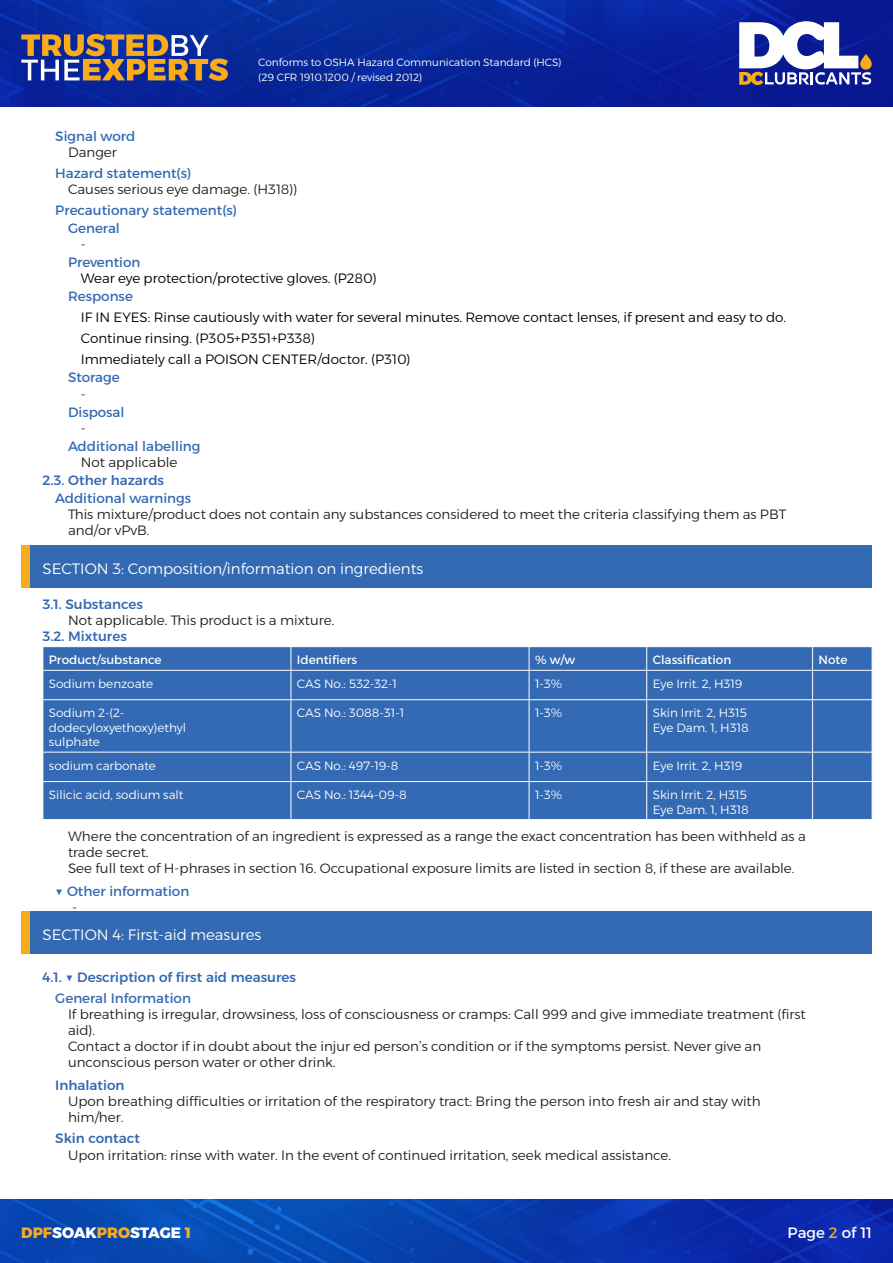
<style>
.page{position:relative;width:893px;height:1263px;background:#fff}
.page>*{position:absolute;margin:0;border:0;box-sizing:border-box;transform-origin:0 0}
.t1{font:300 15px "Alexandria";color:#fff}
.t2{font:800 15px "Alexandria";color:#fff}
.t3{font:15px "Alexandria";color:#fff}
.t4{font:300 13.5px/16.2px "Alexandria";color:#231f20}
.t5{font:300 13.5px/21px "Alexandria";color:#000}
.t6{font:13.5px/18px "Alexandria";color:#336ab3}
.t7{font:500 13.5px "Alexandria";color:#336ab3}
.t8{font:300 12px/14.4px "Alexandria";color:#fff}
.t9{font:12px "Alexandria";color:#fff}
.t10{font:300 10.5px/15px "Alexandria";color:#fff}
.s1{color:#faab19}
</style>
<div class="page">
<img style="left:0;top:0;width:893px;height:106px">
<img style="left:0;top:1199px;width:893px;height:64px">
<svg style="left:739px;top:21px;width:132px;height:64px"></svg>
<svg style="left:21px;top:34px;width:207px;height:47px;background:#7b6c70"></svg>
<div style="left:21px;top:545px;width:9px;height:43px;background:#faab19"></div>
<div style="left:30px;top:545px;width:842px;height:43px;background:#336ab3"></div>
<div style="left:44px;top:647px;width:828px;height:172px;background:#336ab3"></div>
<hr style="left:43px;top:670px;width:248px;height:1px;background:#fff">
<svg style="left:43px;top:647px;width:1px;height:52px"></svg>
<hr style="left:291px;top:670px;width:238px;height:1px;background:#fff">
<svg style="left:291px;top:647px;width:1px;height:52px"></svg>
<hr style="left:529px;top:670px;width:118px;height:1px;background:#fff">
<svg style="left:529px;top:647px;width:1px;height:52px"></svg>
<hr style="left:647px;top:670px;width:166px;height:1px;background:#fff">
<svg style="left:646px;top:647px;width:1px;height:52px"></svg>
<hr style="left:813px;top:670px;width:59px;height:1px;background:#fff">
<svg style="left:812px;top:647px;width:1px;height:52px"></svg>
<hr style="left:43px;top:699px;width:248px;height:1px;background:#fff">
<hr style="left:291px;top:699px;width:238px;height:1px;background:#fff">
<hr style="left:291px;top:700px;width:1px;height:52px;background:#fff">
<hr style="left:529px;top:699px;width:118px;height:1px;background:#fff">
<hr style="left:529px;top:700px;width:1px;height:52px;background:#fff">
<hr style="left:647px;top:699px;width:166px;height:1px;background:#fff">
<hr style="left:646px;top:700px;width:1px;height:52px;background:#fff">
<hr style="left:813px;top:699px;width:59px;height:1px;background:#fff">
<hr style="left:812px;top:700px;width:1px;height:52px;background:#fff">
<hr style="left:43px;top:752px;width:248px;height:1px;background:#fff">
<svg style="left:43px;top:752px;width:1px;height:29px"></svg>
<hr style="left:291px;top:752px;width:238px;height:1px;background:#fff">
<svg style="left:291px;top:752px;width:1px;height:29px"></svg>
<hr style="left:529px;top:752px;width:118px;height:1px;background:#fff">
<svg style="left:529px;top:752px;width:1px;height:29px"></svg>
<hr style="left:647px;top:752px;width:166px;height:1px;background:#fff">
<svg style="left:646px;top:752px;width:1px;height:29px"></svg>
<hr style="left:813px;top:752px;width:59px;height:1px;background:#fff">
<svg style="left:812px;top:752px;width:1px;height:29px"></svg>
<hr style="left:43px;top:781px;width:248px;height:1px;background:#fff">
<hr style="left:291px;top:781px;width:238px;height:1px;background:#fff">
<hr style="left:291px;top:782px;width:1px;height:37px;background:#fff">
<hr style="left:529px;top:781px;width:118px;height:1px;background:#fff">
<hr style="left:529px;top:782px;width:1px;height:37px;background:#fff">
<hr style="left:647px;top:781px;width:166px;height:1px;background:#fff">
<hr style="left:646px;top:782px;width:1px;height:37px;background:#fff">
<hr style="left:813px;top:781px;width:59px;height:1px;background:#fff">
<hr style="left:812px;top:782px;width:1px;height:37px;background:#fff">
<div style="left:21px;top:911px;width:9px;height:43px;background:#faab19"></div>
<div style="left:30px;top:911px;width:842px;height:43px;background:#336ab3"></div>
<p class="t10" style="left:258px;top:55px;width:305px">Conforms to OSHA Hazard Communication Standard (HCS) (29 CFR 1910.1200 / revised 2012)</p>
<p class="t6" style="left:55px;top:127px;width:82px">Signal word</p>
<p class="t4" style="left:68px;top:144px;width:50px">Danger</p>
<p class="t6" style="left:55px;top:164px;width:137px">Hazard statement(s)</p>
<p class="t4" style="left:68px;top:181px;width:231px">Causes serious eye damage. (H318))</p>
<p class="t6" style="left:68px;top:201px;width:171px;text-indent:-13px">Precautionary statement(s)<br>General</p>
<p class="t4" style="left:81px;top:236px;width:6px">-</p>
<p class="t6" style="left:68px;top:254px;width:74px">Prevention</p>
<p class="t5" style="left:81px;top:268px;width:297px">Wear eye protection/protective gloves. (P280)</p>
<p class="t6" style="left:68px;top:288px;width:66px">Response</p>
<p class="t5" style="left:81px;top:307px;width:707px">IF IN EYES: Rinse cautiously with water for several minutes. Remove contact lenses, if present and easy to do.<br>Continue rinsing. (P305+P351+P338)<br>Immediately call a POISON CENTER/doctor. (P310)</p>
<p class="t6" style="left:68px;top:369px;width:53px">Storage</p>
<p class="t4" style="left:81px;top:386px;width:6px">-</p>
<p class="t6" style="left:68px;top:403px;width:58px">Disposal</p>
<p class="t4" style="left:81px;top:420px;width:6px">-</p>
<p class="t6" style="left:68px;top:437px;width:134px">Additional labelling</p>
<p class="t4" style="left:81px;top:454px;width:98px">Not applicable</p>
<p class="t7" style="left:43px;top:472px;width:123px">2.3. Other hazards</p>
<p class="t6" style="left:55px;top:489px;width:137px">Additional warnings</p>
<p class="t4" style="left:68px;top:506px;width:720px">This mixture/product does not contain any substances considered to meet the criteria classifying them as PBT and/or vPvB.</p>
<p class="t1" style="left:43px;top:560px;width:382px">SECTION 3: Composition/information on ingredients</p>
<p class="t7" style="left:43px;top:596px;width:102px">3.1. Substances</p>
<p class="t4" style="left:68px;top:612px;width:268px">Not applicable. This product is a mixture.</p>
<p class="t7" style="left:43px;top:629px;width:86px">3.2. Mixtures</p>
<p class="t9" style="left:49px;top:653px;width:114px">Product/substance</p>
<p class="t9" style="left:297px;top:653px;width:62px">Identifiers</p>
<p class="t9" style="left:535px;top:653px;width:42px">% w/w</p>
<p class="t9" style="left:653px;top:653px;width:80px">Classification</p>
<p class="t9" style="left:819px;top:653px;width:30px">Note</p>
<p class="t8" style="left:49px;top:676px;width:106px">Sodium benzoate</p>
<p class="t8" style="left:297px;top:676px;width:101px">CAS No.: 532-32-1</p>
<p class="t8" style="left:535px;top:676px;width:29px">1-3%</p>
<p class="t8" style="left:653px;top:676px;width:91px">Eye Irrit. 2, H319</p>
<p class="t8" style="left:49px;top:706px;width:139px">Sodium 2-(2- dodecyloxyethoxy)ethyl sulphate</p>
<p class="t8" style="left:297px;top:706px;width:109px">CAS No.: 3088-31-1</p>
<p class="t8" style="left:535px;top:706px;width:29px">1-3%</p>
<p class="t8" style="left:653px;top:706px;width:98px">Skin Irrit. 2, H315<br>Eye Dam. 1, H318</p>
<p class="t8" style="left:49px;top:758px;width:109px">sodium carbonate</p>
<p class="t8" style="left:297px;top:758px;width:103px">CAS No.: 497-19-8</p>
<p class="t8" style="left:535px;top:758px;width:29px">1-3%</p>
<p class="t8" style="left:653px;top:758px;width:91px">Eye Irrit. 2, H319</p>
<p class="t8" style="left:49px;top:788px;width:136px">Silicic acid, sodium salt</p>
<p class="t8" style="left:297px;top:788px;width:111px">CAS No.: 1344-09-8</p>
<p class="t8" style="left:535px;top:788px;width:29px">1-3%</p>
<p class="t8" style="left:653px;top:788px;width:98px">Skin Irrit. 2, H315<br>Eye Dam. 1, H318</p>
<p class="t4" style="left:68px;top:828px;width:739px">Where the concentration of an ingredient is expressed as a range the exact concentration has been withheld as a trade secret.<br>See full text of H-phrases in section 16. Occupational exposure limits are listed in section 8, if these are available.</p>
<p class="t6" style="left:55px;top:882px;width:136px">▼ Other information</p>
<p class="t4" style="left:72px;top:899px;width:6px">-</p>
<p class="t1" style="left:43px;top:926px;width:220px">SECTION 4: First-aid measures</p>
<p class="t7" style="left:43px;top:969px;width:255px">4.1. ▼ Description of first aid measures</p>
<p class="t6" style="left:55px;top:989px;width:137px">General Information</p>
<p class="t4" style="left:68px;top:1006px;width:739px">If breathing is irregular, drowsiness, loss of consciousness or cramps: Call 999 and give immediate treatment (first aid).<br>Contact a doctor if in doubt about the injur ed person’s condition or if the symptoms persist. Never give an unconscious person water or other drink.</p>
<p class="t7" style="left:55px;top:1077px;width:71px">Inhalation</p>
<p class="t4" style="left:68px;top:1093px;width:694px">Upon breathing difficulties or irritation of the respiratory tract: Bring the person into fresh air and stay with him/her.</p>
<p class="t7" style="left:55px;top:1131px;width:86px">Skin contact</p>
<p class="t4" style="left:68px;top:1147px;width:605px">Upon irritation: rinse with water. In the event of continued irritation, seek medical assistance.</p>
<p class="t2" style="left:21px;top:1224px;width:172px"><span class="s1">DPF</span>SOAK<span class="s1">PRO</span>STAGE <span class="s1">1</span></p>
<p class="t3" style="left:788px;top:1224px;width:86px">Page <span class="s1">2</span> of 11</p>
</div>
